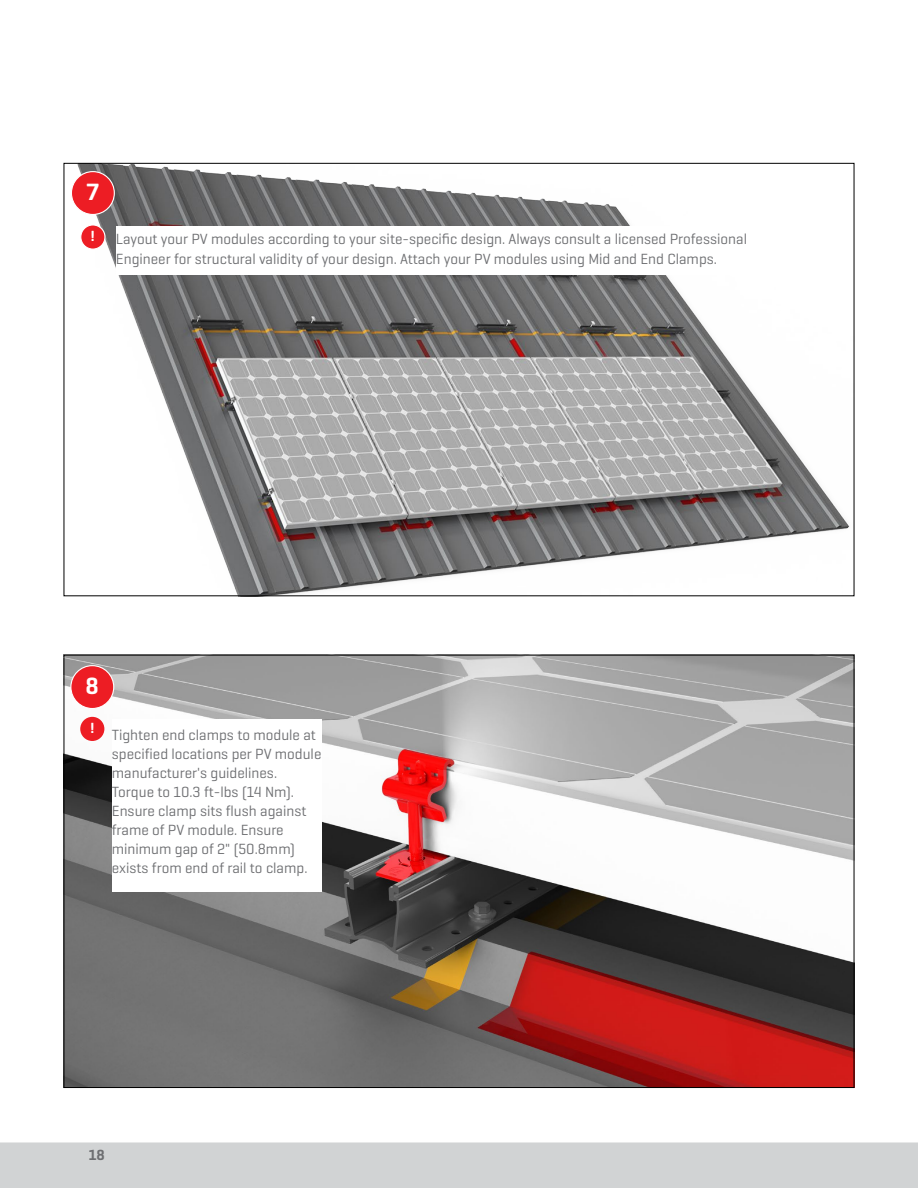
<style>
.page{position:relative;width:918px;height:1188px;background:#fff}
.page>*{position:absolute;margin:0;border:0;box-sizing:border-box;transform-origin:0 0}
.t1{font:600 24px "K2 Geogrotesque";color:#fff}
.t2{font:15px/19px "K2 Geogrotesque";color:#6d6e71}
.t3{font:600 15px "K2 Geogrotesque";color:#6d6e71}
.t4{font:600 15px "K2 Geogrotesque";color:#fff}
</style>
<div class="page">
<div style="left:0;top:1142px;width:918px;height:46px;background:#d1d3d4"></div>
<img style="left:66px;top:657px;width:786px;height:429px">
<img style="left:77px;top:165px;width:773px;height:429px">
<div style="left:80px;top:717px;width:24px;height:24px;background:#ed1d24;border-radius:50%"></div>
<div style="left:112px;top:720px;width:209px;height:172px;background:#fff"></div>
<div style="left:81px;top:225px;width:24px;height:24px;background:#ed1d24;border-radius:50%"></div>
<div style="left:80px;top:224px;width:26px;height:26px;border:1px solid #fff;border-radius:50%"></div>
<div style="left:116px;top:226px;width:642px;height:49px;background:#fff"></div>
<div style="left:71px;top:666px;width:43px;height:43px;background:#ed1d24;border-radius:50%"></div>
<div style="left:70px;top:665px;width:44px;height:44px;border:1px solid #fff;border-radius:50%"></div>
<div style="left:71px;top:172px;width:43px;height:42px;background:#ed1d24;border-radius:50%"></div>
<div style="left:71px;top:171px;width:44px;height:44px;border:1px solid #fff;border-radius:50%"></div>
<h1 class="t1" style="left:87px;top:177px;width:14px">7</h1>
<p class="t4" style="left:91px;top:227px;width:5px">!</p>
<p class="t2" style="left:116px;top:229px;width:633px">Layout your PV modules according to your site-specific design. Always consult a licensed Professional<br>Engineer for structural validity of your design. Attach your PV modules using Mid and End Clamps.</p>
<h1 class="t1" style="left:86px;top:671px;width:15px">8</h1>
<p class="t2" style="left:112px;top:725px;width:211px;text-indent:-21px"><sup>!</sup> Tighten end clamps to module at specified locations per PV module manufacturer's guidelines.<br>Torque to 10.3 ft-lbs (14 Nm).<br>Ensure clamp sits flush against frame of PV module. Ensure minimum gap of 2" (50.8mm) exists from end of rail to clamp.</p>
<p class="t3" style="left:89px;top:1146px;width:18px">18</p>
</div>
